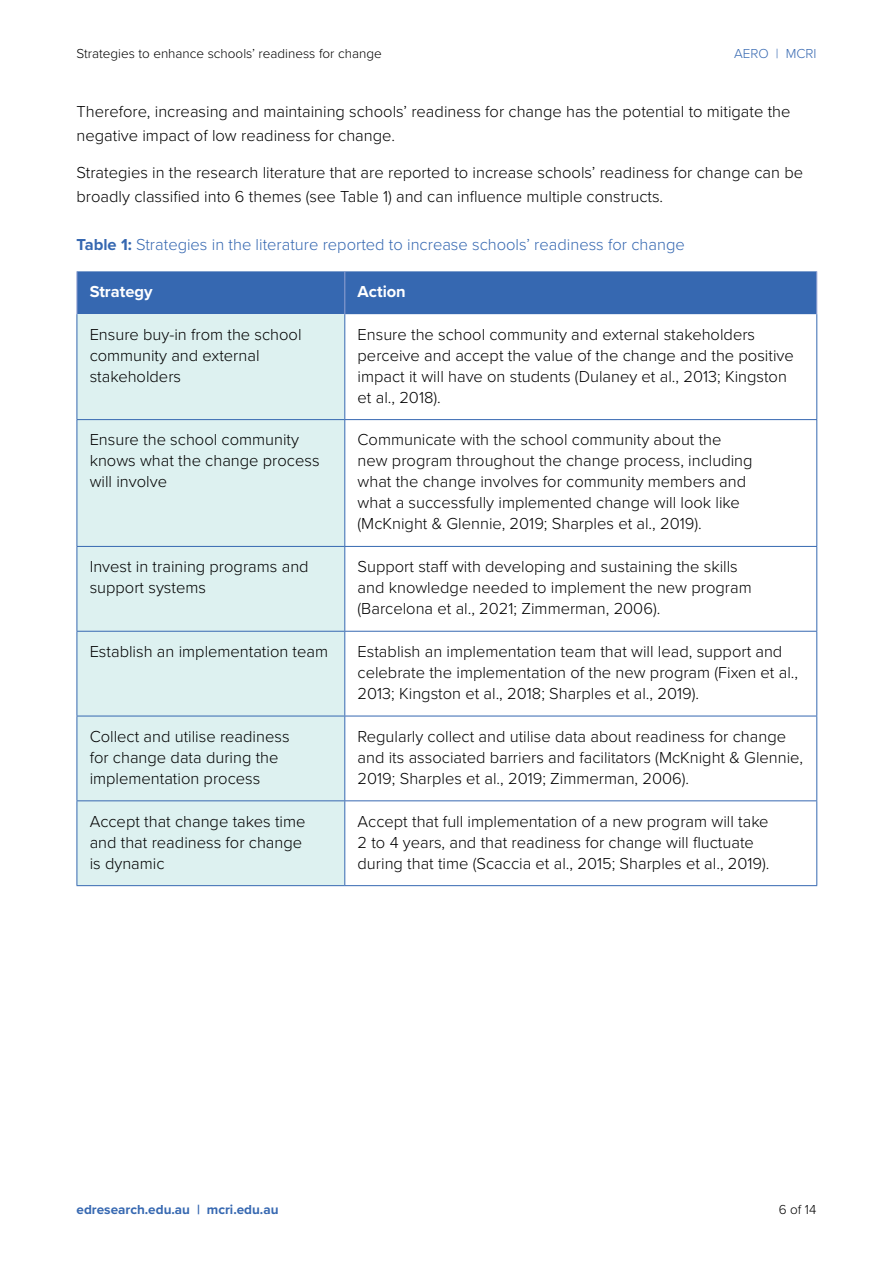
<style>
.page{position:relative;width:893px;height:1263px;background:#fff}
.page>*{position:absolute;margin:0;border:0;box-sizing:border-box;transform-origin:0 0}
.Table_body{font:300 16.5px/21px "Proxima Nova";color:#000}
.Figure_table_title{font:300 16.5px "Proxima Nova";color:#3668b1}
.Table_header_row{font:700 16.5px "Proxima Nova";color:#fff}
.t1{font:300 13.5px "Proxima Nova";color:#000}
.t2{font:700 13.5px "Proxima Nova";color:#3668b1}
.t3{font:300 13.5px "Proxima Nova";color:#3668b1}
.s1{font-weight:700}
</style>
<div class="page">
<div style="left:78px;top:271px;width:738px;height:43px;background:#3668b1"></div>
<div style="left:78px;top:314px;width:266px;height:571px;background:#ddf1f0"></div>
<hr style="left:344px;top:271px;width:1px;height:43px;background:#94a3d3">
<hr style="left:77px;top:419px;width:268px;height:1px;background:#3668b1">
<hr style="left:345px;top:419px;width:472px;height:1px;background:#3668b1">
<hr style="left:77px;top:546px;width:268px;height:1px;background:#3668b1">
<hr style="left:345px;top:546px;width:472px;height:1px;background:#3668b1">
<hr style="left:77px;top:631px;width:268px;height:1px;background:#3668b1">
<hr style="left:345px;top:631px;width:472px;height:1px;background:#3668b1">
<hr style="left:77px;top:716px;width:268px;height:1px;background:#3668b1">
<hr style="left:345px;top:716px;width:472px;height:1px;background:#3668b1">
<hr style="left:77px;top:800px;width:268px;height:1px;background:#3668b1">
<hr style="left:345px;top:800px;width:472px;height:1px;background:#3668b1">
<hr style="left:816px;top:314px;width:1px;height:105px;background:#3668b1">
<hr style="left:816px;top:420px;width:1px;height:126px;background:#3668b1">
<hr style="left:816px;top:547px;width:1px;height:84px;background:#3668b1">
<hr style="left:816px;top:632px;width:1px;height:84px;background:#3668b1">
<hr style="left:816px;top:716px;width:1px;height:84px;background:#3668b1">
<hr style="left:816px;top:801px;width:1px;height:84px;background:#3668b1">
<hr style="left:345px;top:885px;width:472px;height:1px;background:#3668b1">
<hr style="left:77px;top:271px;width:1px;height:43px;background:#94a3d3">
<hr style="left:816px;top:271px;width:1px;height:43px;background:#94a3d3">
<hr style="left:77px;top:314px;width:1px;height:105px;background:#3668b1">
<hr style="left:344px;top:314px;width:1px;height:105px;background:#3668b1">
<hr style="left:77px;top:420px;width:1px;height:126px;background:#3668b1">
<hr style="left:344px;top:420px;width:1px;height:126px;background:#3668b1">
<hr style="left:77px;top:547px;width:1px;height:84px;background:#3668b1">
<hr style="left:344px;top:547px;width:1px;height:84px;background:#3668b1">
<hr style="left:77px;top:632px;width:1px;height:84px;background:#3668b1">
<hr style="left:344px;top:632px;width:1px;height:84px;background:#3668b1">
<hr style="left:77px;top:716px;width:1px;height:84px;background:#3668b1">
<hr style="left:344px;top:716px;width:1px;height:84px;background:#3668b1">
<hr style="left:77px;top:801px;width:1px;height:84px;background:#3668b1">
<hr style="left:344px;top:801px;width:1px;height:84px;background:#3668b1">
<hr style="left:77px;top:885px;width:268px;height:1px;background:#3668b1">
<p class="t1" style="left:77px;top:43px;width:307px">Strategies to enhance schools’ readiness for change</p>
<p class="t3" style="left:734px;top:43px;width:84px">AERO | MCRI</p>
<p class="Table_body" style="left:77px;top:99px;width:715px;line-height:24px">Therefore, increasing and maintaining schools’ readiness for change has the potential to mitigate the negative impact of low readiness for change.</p>
<p class="Table_body" style="left:77px;top:160px;width:728px;line-height:24px">Strategies in the research literature that are reported to increase schools’ readiness for change can be broadly classified into 6 themes (see Table 1) and can influence multiple constructs.</p>
<p class="Figure_table_title" style="left:77px;top:232px;width:610px"><span class="s1">Table 1:</span> Strategies in the literature reported to increase schools’ readiness for change</p>
<p class="Table_header_row" style="left:90px;top:279px;width:65px">Strategy</p>
<p class="Table_header_row" style="left:358px;top:279px;width:50px">Action</p>
<p class="Table_body" style="left:90px;top:323px;width:213px">Ensure buy-in from the school community and external stakeholders</p>
<p class="Table_body" style="left:358px;top:323px;width:438px">Ensure the school community and external stakeholders perceive and accept the value of the change and the positive impact it will have on students (Dulaney et al., 2013; Kingston et al., 2018).</p>
<p class="Table_body" style="left:90px;top:428px;width:231px">Ensure the school community knows what the change process will involve</p>
<p class="Table_body" style="left:358px;top:428px;width:397px">Communicate with the school community about the new program throughout the change process, including what the change involves for community members and what a successfully implemented change will look like (McKnight &amp; Glennie, 2019; Sharples et al., 2019).</p>
<p class="Table_body" style="left:90px;top:555px;width:220px">Invest in training programs and support systems</p>
<p class="Table_body" style="left:358px;top:555px;width:396px">Support staff with developing and sustaining the skills and knowledge needed to implement the new program (Barcelona et al., 2021; Zimmerman, 2006).</p>
<p class="Table_body" style="left:90px;top:640px;width:240px">Establish an implementation team</p>
<p class="Table_body" style="left:358px;top:640px;width:442px">Establish an implementation team that will lead, support and celebrate the implementation of the new program (Fixen et al.,<br>2013; Kingston et al., 2018; Sharples et al., 2019).</p>
<p class="Table_body" style="left:90px;top:725px;width:201px">Collect and utilise readiness for change data during the implementation process</p>
<p class="Table_body" style="left:358px;top:725px;width:447px">Regularly collect and utilise data about readiness for change and its associated barriers and facilitators (McKnight &amp; Glennie,<br>2019; Sharples et al., 2019; Zimmerman, 2006).</p>
<p class="Table_body" style="left:90px;top:810px;width:217px">Accept that change takes time and that readiness for change is dynamic</p>
<p class="Table_body" style="left:358px;top:810px;width:413px">Accept that full implementation of a new program will take<br>2 to 4 years, and that readiness for change will fluctuate during that time (Scaccia et al., 2015; Sharples et al., 2019).</p>
<p class="t2" style="left:77px;top:1200px;width:204px">edresearch.edu.au | mcri.edu.au</p>
<p class="t1" style="left:779px;top:1200px;width:39px">6 of 14</p>
</div>
